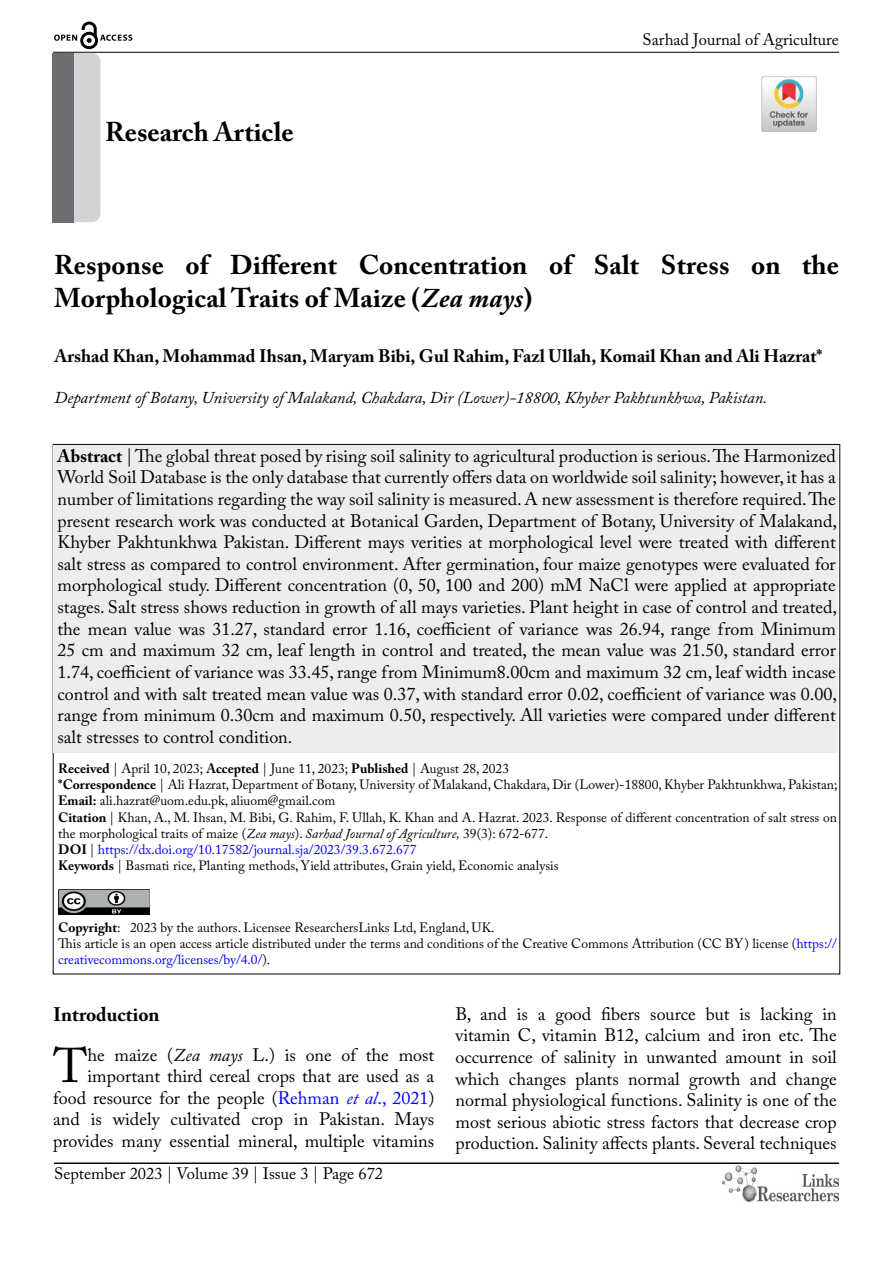
<style>
.page{position:relative;width:893px;height:1263px;background:#fff}
.page>*{position:absolute;margin:0;border:0;box-sizing:border-box;transform-origin:0 0}
.t1{font:48.45px "Adobe Caslon Pro";color:#000}
.t2{font:700 27px/32.4px "Adobe Caslon Pro";letter-spacing:.005em;color:#000}
.t3{font:700 19.5px "Adobe Caslon Pro";color:#000}
.t4{font:18px/21.6px "Adobe Caslon Pro";color:#000;text-align:justify}
.t5{font:700 18px "Adobe Caslon Pro";color:#000}
.t6{font:italic 16.5px "Adobe Caslon Pro";color:#000}
.t7{font:16.5px "Adobe Caslon Pro";color:#000}
.t8{font:13.5px/16.2px "Adobe Caslon Pro";color:#000}
.s1{font-style:italic}
.s2{font-weight:700}
.s3{color:#00f}
.s4{font-style:italic;color:#00f}
</style>
<div class="page">
<hr style="left:53px;top:52px;width:786px;height:1px;background:#000">
<img style="left:722px;top:1166px;width:117px;height:36px">
<svg style="left:54px;top:22px;width:78px;height:27px"></svg>
<div style="left:54px;top:53px;width:46px;height:169px;background:#d1d3d4;border-radius:9px"></div>
<hr style="left:54px;top:1163px;width:785px;height:1px;background:#000">
<div style="left:53px;top:53px;width:21px;height:169px;background:#6d6e71"></div>
<div style="left:54px;top:445px;width:784px;height:307px;background:#ededee"></div>
<img style="left:58px;top:889px;width:92px;height:26px">
<img style="left:761px;top:77px;width:55px;height:55px">
<h2 class="t2" style="left:105px;top:116px;width:190px">Research Article</h2>
<p class="t7" style="left:643px;top:30px;width:198px">Sarhad Journal of Agriculture</p>
<h2 class="t2" style="left:54px;top:249px;width:786px">Response of Different Concentration of Salt Stress on the<br>Morphological Traits of Maize (<span class="s1">Zea mays</span>)</h2>
<p class="t5" style="left:55px;top:345px;width:769px">Arshad Khan, Mohammad Ihsan, Maryam Bibi, Gul Rahim, Fazl Ullah, Komail Khan and Ali Hazrat*</p>
<p class="t6" style="left:55px;top:388px;width:714px">Department of Botany, University of Malakand, Chakdara, Dir (Lower)-18800, Khyber Pakhtunkhwa, Pakistan.</p>
<p class="t4" style="left:58px;top:445px;width:781px"><span class="s2">Abstract</span> | The global threat posed by rising soil salinity to agricultural production is serious. The Harmonized World Soil Database is the only database that currently offers data on worldwide soil salinity; however, it has a number of limitations regarding the way soil salinity is measured. A new assessment is therefore required. The present research work was conducted at Botanical Garden, Department of Botany, University of Malakand, Khyber Pakhtunkhwa Pakistan. Different mays verities at morphological level were treated with different salt stress as compared to control environment. After germination, four maize genotypes were evaluated for morphological study. Different concentration (0, 50, 100 and 200) mM NaCl were applied at appropriate stages. Salt stress shows reduction in growth of all mays varieties. Plant height in case of control and treated, the mean value was 31.27, standard error 1.16, coefficient of variance was 26.94, range from Minimum 25 cm and maximum 32 cm, leaf length in control and treated, the mean value was 21.50, standard error 1.74, coefficient of variance was 33.45, range from Minimum8.00cm and maximum 32 cm, leaf width incase control and with salt treated mean value was 0.37, with standard error 0.02, coefficient of variance was 0.00, range from minimum 0.30cm and maximum 0.50, respectively. All varieties were compared under different salt stresses to control condition.</p>
<p class="t8" style="left:58px;top:760px;width:781px"><span class="s2">Received</span> | April 10, 2023; <span class="s2">Accepted</span> | June 11, 2023; <span class="s2">Published</span> | August 28, 2023<br><span class="s2">*Correspondence</span> | Ali Hazrat, Department of Botany, University of Malakand, Chakdara, Dir (Lower)-18800, Khyber Pakhtunkhwa, Pakistan; <span class="s2">Email:</span> ali.hazrat@uom.edu.pk, aliuom@gmail.com<br><span class="s2">Citation</span> | Khan, A., M. Ihsan, M. Bibi, G. Rahim, F. Ullah, K. Khan and A. Hazrat. 2023. Response of different concentration of salt stress on the morphological traits of maize (<span class="s1">Zea mays</span>). <span class="s1">Sarhad Journal of Agriculture,</span> 39(3): 672-677.<br><span class="s2">DOI</span> | <span class="s3">https://dx.doi.org/10.17582/journal.sja/2023/39.3.672.677<br></span><span class="s2">Keywords</span> | Basmati rice, Planting methods, Yield attributes, Grain yield, Economic analysis</p>
<p class="t8" style="left:58px;top:919px;width:780px"><span class="s2">Copyright</span>: 2023 by the authors. Licensee ResearchersLinks Ltd, England, UK.<br>This article is an open access article distributed under the terms and conditions of the Creative Commons Attribution (CC BY) license (<span class="s3">https:// creativecommons.org/licenses/by/4.0/</span>).</p>
<p class="t3" style="left:53px;top:1003px;width:108px">Introduction</p>
<h1 class="t1" style="left:54px;top:1037px;width:35px">T</h1>
<p class="t4" style="left:53px;top:1043px;width:383px;text-align:right">he maize (<span class="s1">Zea mays</span> L.) is one of the most important third cereal crops that are used as a food resource for the people (<span class="s3">Rehman</span> <span class="s4">et al</span><span class="s3">., 2021</span>) and is widely cultivated crop in Pakistan. Mays provides many essential mineral, multiple vitamins</p>
<p class="t7" style="left:54px;top:1164px;width:331px">September 2023 | Volume 39 | Issue 3 | Page 672</p>
<p class="t4" style="left:456px;top:1003px;width:383px">B, and is a good fibers source but is lacking in vitamin C, vitamin B12, calcium and iron etc. The occurrence of salinity in unwanted amount in soil which changes plants normal growth and change normal physiological functions. Salinity is one of the most serious abiotic stress factors that decrease crop production. Salinity affects plants. Several techniques</p>
</div>
